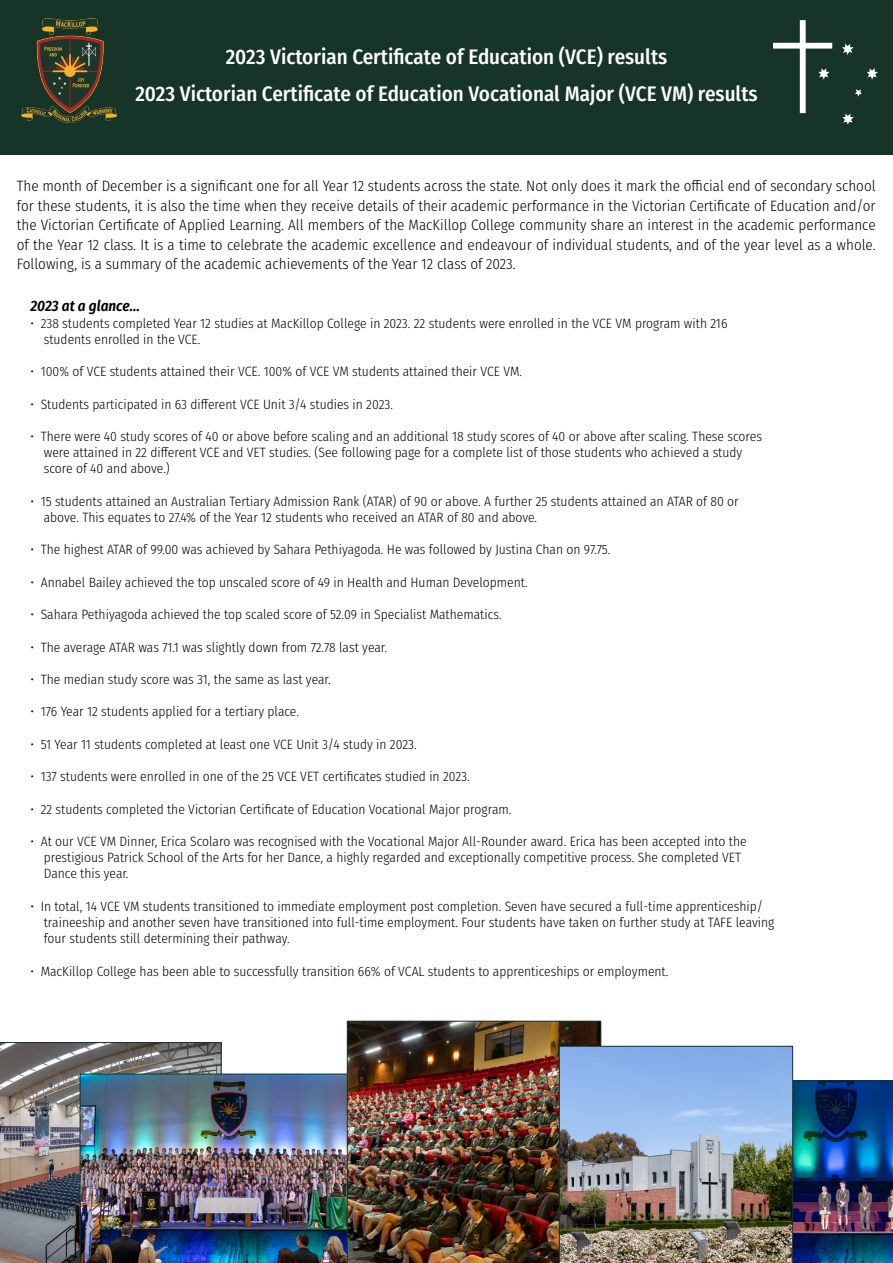
<style>
.page{position:relative;width:893px;height:1263px;background:#fff}
.page>*{position:absolute;margin:0;border:0;box-sizing:border-box;transform-origin:0 0}
.Address_Text{font:500 21px "Fira Sans Condensed";color:#fff}
.Address_Text-2{font:300 15px/19.5px "Fira Sans Condensed";color:#000;text-align:justify}
.Address_Text-3{font:italic 600 15px "Fira Sans Condensed";color:#000}
.Address_Text-4{font:300 13.5px "Fira Sans Condensed";color:#000}
</style>
<div class="page">
<div style="left:0;top:0;width:893px;height:155px;background:#163528"></div>
<img style="left:22px;top:18px;width:94px;height:105px">
<img style="left:773px;top:21px;width:105px;height:104px">
<img style="left:0;top:1042px;width:221px;height:221px">
<img style="left:80px;top:1074px;width:267px;height:189px">
<img style="left:347px;top:1021px;width:254px;height:242px">
<img style="left:793px;top:1080px;width:100px;height:183px">
<img style="left:559px;top:1046px;width:234px;height:217px">
<p class="Address_Text" style="left:226px;top:39px;width:443px">2023 Victorian Certificate of Education (VCE) results</p>
<p class="Address_Text" style="left:135px;top:77px;width:624px">2023 Victorian Certificate of Education Vocational Major (VCE VM) results</p>
<p class="Address_Text-2" style="left:17px;top:176px;width:860px">The month of December is a significant one for all Year 12 students across the state. Not only does it mark the official end of secondary school for these students, it is also the time when they receive details of their academic performance in the Victorian Certificate of Education and/or the Victorian Certificate of Applied Learning. All members of the MacKillop College community share an interest in the academic performance of the Year 12 class. It is a time to celebrate the academic excellence and endeavour of individual students, and of the year level as a whole.<br>Following, is a summary of the academic achievements of the Year 12 class of 2023.</p>
<p class="Address_Text-3" style="left:30px;top:294px;width:111px">2023 at a glance…</p>
<p class="Address_Text-4" style="left:30px;top:313px;width:699px">• 238 students completed Year 12 studies at MacKillop College in 2023. 22 students were enrolled in the VCE VM program with 216</p>
<p class="Address_Text-4" style="left:44px;top:329px;width:158px">students enrolled in the VCE.</p>
<p class="Address_Text-4" style="left:30px;top:362px;width:493px">• 100% of VCE students attained their VCE. 100% of VCE VM students attained their VCE VM.</p>
<p class="Address_Text-4" style="left:30px;top:394px;width:364px">• Students participated in 63 different VCE Unit 3/4 studies in 2023.</p>
<p class="Address_Text-4" style="left:30px;top:427px;width:733px">• There were 40 study scores of 40 or above before scaling and an additional 18 study scores of 40 or above after scaling. These scores</p>
<p class="Address_Text-4" style="left:44px;top:443px;width:700px">were attained in 22 different VCE and VET studies. (See following page for a complete list of those students who achieved a study</p>
<p class="Address_Text-4" style="left:44px;top:459px;width:128px">score of 40 and above.)</p>
<p class="Address_Text-4" style="left:30px;top:491px;width:710px">• 15 students attained an Australian Tertiary Admission Rank (ATAR) of 90 or above. A further 25 students attained an ATAR of 80 or</p>
<p class="Address_Text-4" style="left:44px;top:508px;width:495px">above. This equates to 27.4% of the Year 12 students who received an ATAR of 80 and above.</p>
<p class="Address_Text-4" style="left:30px;top:540px;width:582px">• The highest ATAR of 99.00 was achieved by Sahara Pethiyagoda. He was followed by Justina Chan on 97.75.</p>
<p class="Address_Text-4" style="left:30px;top:572px;width:499px">• Annabel Bailey achieved the top unscaled score of 49 in Health and Human Development.</p>
<p class="Address_Text-4" style="left:30px;top:605px;width:473px">• Sahara Pethiyagoda achieved the top scaled score of 52.09 in Specialist Mathematics.</p>
<p class="Address_Text-4" style="left:30px;top:637px;width:358px">• The average ATAR was 71.1 was slightly down from 72.78 last year.</p>
<p class="Address_Text-4" style="left:30px;top:670px;width:302px">• The median study score was 31, the same as last year.</p>
<p class="Address_Text-4" style="left:30px;top:702px;width:270px">• 176 Year 12 students applied for a tertiary place.</p>
<p class="Address_Text-4" style="left:30px;top:734px;width:388px">• 51 Year 11 students completed at least one VCE Unit 3/4 study in 2023.</p>
<p class="Address_Text-4" style="left:30px;top:767px;width:441px">• 137 students were enrolled in one of the 25 VCE VET certificates studied in 2023.</p>
<p class="Address_Text-4" style="left:30px;top:799px;width:483px">• 22 students completed the Victorian Certificate of Education Vocational Major program.</p>
<p class="Address_Text-4" style="left:30px;top:832px;width:718px">• At our VCE VM Dinner, Erica Scolaro was recognised with the Vocational Major All-Rounder award. Erica has been accepted into the</p>
<p class="Address_Text-4" style="left:44px;top:848px;width:699px">prestigious Patrick School of the Arts for her Dance, a highly regarded and exceptionally competitive process. She completed VET</p>
<p class="Address_Text-4" style="left:44px;top:864px;width:86px">Dance this year.</p>
<p class="Address_Text-4" style="left:30px;top:896px;width:734px">• In total, 14 VCE VM students transitioned to immediate employment post completion. Seven have secured a full-time apprenticeship/</p>
<p class="Address_Text-4" style="left:44px;top:913px;width:732px">traineeship and another seven have transitioned into full-time employment. Four students have taken on further study at TAFE leaving</p>
<p class="Address_Text-4" style="left:44px;top:929px;width:247px">four students still determining their pathway.</p>
<p class="Address_Text-4" style="left:30px;top:961px;width:640px">• MacKillop College has been able to successfully transition 66% of VCAL students to apprenticeships or employment.</p>
</div>
